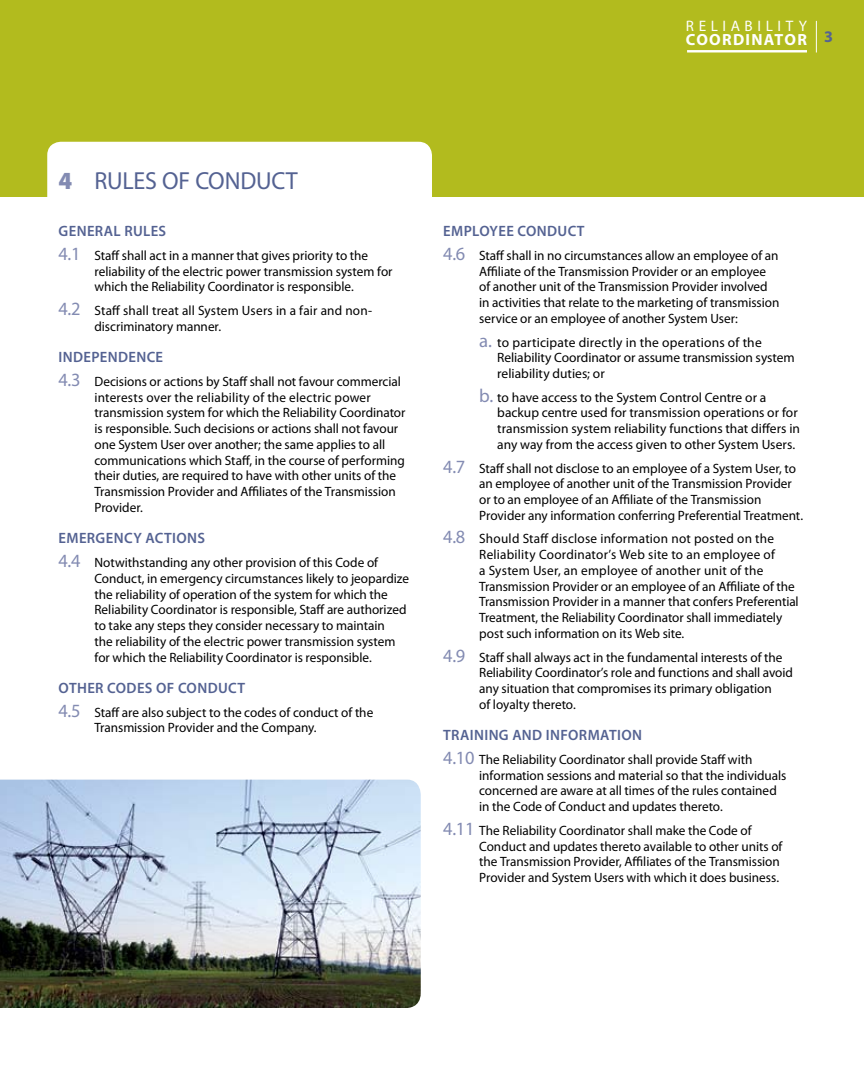
<style>
.page{position:relative;width:864px;height:1080px;background:#fff}
.page>*{position:absolute;margin:0;border:0;box-sizing:border-box;transform-origin:0 0}
.t1{font:24.75px "Myriad Pro";letter-spacing:-.005em;color:#546292}
.t2{font:700 16.2px "Myriad Pro";letter-spacing:.075em;color:#fff}
.t3{font:15.15px "Myriad Pro";letter-spacing:.305em;color:#fff}
.t4{font:600 15px "Myriad Pro";letter-spacing:.025em;color:#546292}
.t5{font:13.5px/15.8px "Myriad Pro";letter-spacing:-.005em;color:#000}
.t6{font:13.5px/15.8px "Myriad Pro";letter-spacing:.015em;color:#000}
.s1{font-weight:900;color:#838bb2}
.s2{font-size:18.75px;color:#838bb2}
</style>
<div class="page">
<div style="left:0;top:0;width:864px;height:197px;background:#b2bb1e"></div>
<div style="left:47px;top:142px;width:385px;height:78px;background:#fff;border-radius:14px"></div>
<img style="left:0;top:780px;width:421px;height:228px">
<svg style="left:687px;top:20px;width:130px;height:33px"></svg>
<hr style="left:687px;top:50px;width:120px;height:2px;background:#fff">
<hr style="left:816px;top:21px;width:1px;height:31px;background:#fff">
<p class="t3" style="left:686px;top:16px;width:123px">RELIABILITY</p>
<p class="t2" style="left:686px;top:29px;width:149px">COORDINATOR <sup>3</sup></p>
<h1 class="t1" style="left:58px;top:165px;width:241px"><span class="s1">4</span> RULES OF CONDUCT</h1>
<p class="t4" style="left:58px;top:222px;width:108px">GENERAL RULES</p>
<p class="t5" style="left:94px;top:247px;width:300px;text-indent:-36px"><span class="s2">4.1</span> Staff shall act in a manner that gives priority to the reliability of the electric power transmission system for which the Reliability Coordinator is responsible.</p>
<p class="t6" style="left:94px;top:302px;width:279px;text-indent:-36px"><span class="s2">4.2</span> Staff shall treat all System Users in a fair and non&shy;discriminatory manner.</p>
<p class="t4" style="left:58px;top:348px;width:106px">INDEPENDENCE</p>
<p class="t5" style="left:94px;top:373px;width:313px;text-indent:-36px"><span class="s2">4.3</span> Decisions or actions by Staff shall not favour commercial interests over the reliability of the electric power transmission system for which the Reliability Coordinator is responsible. Such decisions or actions shall not favour one System User over another; the same applies to all communications which Staff, in the course of performing their duties, are required to have with other units of the Transmission Provider and Affiliates of the Transmission Provider.</p>
<p class="t4" style="left:58px;top:529px;width:147px">EMERGENCY ACTIONS</p>
<p class="t5" style="left:94px;top:554px;width:316px;text-indent:-36px"><span class="s2">4.4</span> Notwithstanding any other provision of this Code of Conduct, in emergency circumstances likely to jeopardize the reliability of operation of the system for which the Reliability Coordinator is responsible, Staff are authorized to take any steps they consider necessary to maintain<br>the reliability of the electric power transmission system for which the Reliability Coordinator is responsible.</p>
<p class="t4" style="left:58px;top:678px;width:10px">OTH</p>
<p class="t4" style="left:87px;top:678px;width:159px">ER CODES OF CONDUCT</p>
<p class="t5" style="left:94px;top:704px;width:280px;text-indent:-36px"><span class="s2">4.5</span> Staff are also subject to the codes of conduct of the<br>Transmission Provider and the Company.</p>
<p class="t4" style="left:443px;top:222px;width:143px">EMPLOYEE CONDUCT</p>
<p class="t5" style="left:479px;top:247px;width:302px;text-indent:-36px"><span class="s2">4.6</span> Staff shall in no circumstances allow an employee of an Affiliate of the Transmission Provider or an employee of another unit of the Transmission Provider involved in activities that relate to the marketing of transmission service or an employee of another System User:</p>
<p class="t5" style="left:497px;top:334px;width:299px;text-indent:-18px"><span class="s2">a.</span> to participate directly in the operations of the<br>Reliability Coordinator or assume transmission system reliability duties; or</p>
<p class="t5" style="left:497px;top:389px;width:304px;text-indent:-18px"><span class="s2">b.</span> to have access to the System Control Centre or a backup centre used for transmission operations or for transmission system reliability functions that differs in any way from the access given to other System Users.</p>
<p class="t5" style="left:479px;top:460px;width:325px;text-indent:-36px"><span class="s2">4.7</span> Staff shall not disclose to an employee of a System User, to an employee of another unit of the Transmission Provider or to an employee of an Affiliate of the Transmission Provider any information conferring Preferential Treatment.</p>
<p class="t5" style="left:479px;top:531px;width:321px;text-indent:-36px"><span class="s2">4.8</span> Should Staff disclose information not posted on the Reliability Coordinator’s Web site to an employee of<br>a System User, an employee of another unit of the Transmission Provider or an employee of an Affiliate of the Transmission Provider in a manner that confers Preferential Treatment, the Reliability Coordinator shall immediately post such information on its Web site.</p>
<p class="t5" style="left:479px;top:649px;width:315px;text-indent:-36px"><span class="s2">4.9</span> Staff shall always act in the fundamental interests of the Reliability Coordinator’s role and functions and shall avoid any situation that compromises its primary obligation<br>of loyalty thereto.</p>
<p class="t4" style="left:443px;top:726px;width:200px">TRAINING AND INFORMATION</p>
<p class="t5" style="left:479px;top:751px;width:309px;text-indent:-36px"><span class="s2">4.10</span> The Reliability Coordinator shall provide Staff with information sessions and material so that the individuals concerned are aware at all times of the rules contained in the Code of Conduct and updates thereto.</p>
<p class="t5" style="left:479px;top:822px;width:305px;text-indent:-36px"><span class="s2">4.11</span> The Reliability Coordinator shall make the Code of Conduct and updates thereto available to other units of the Transmission Provider, Affiliates of the Transmission Provider and System Users with which it does business.</p>
</div>
